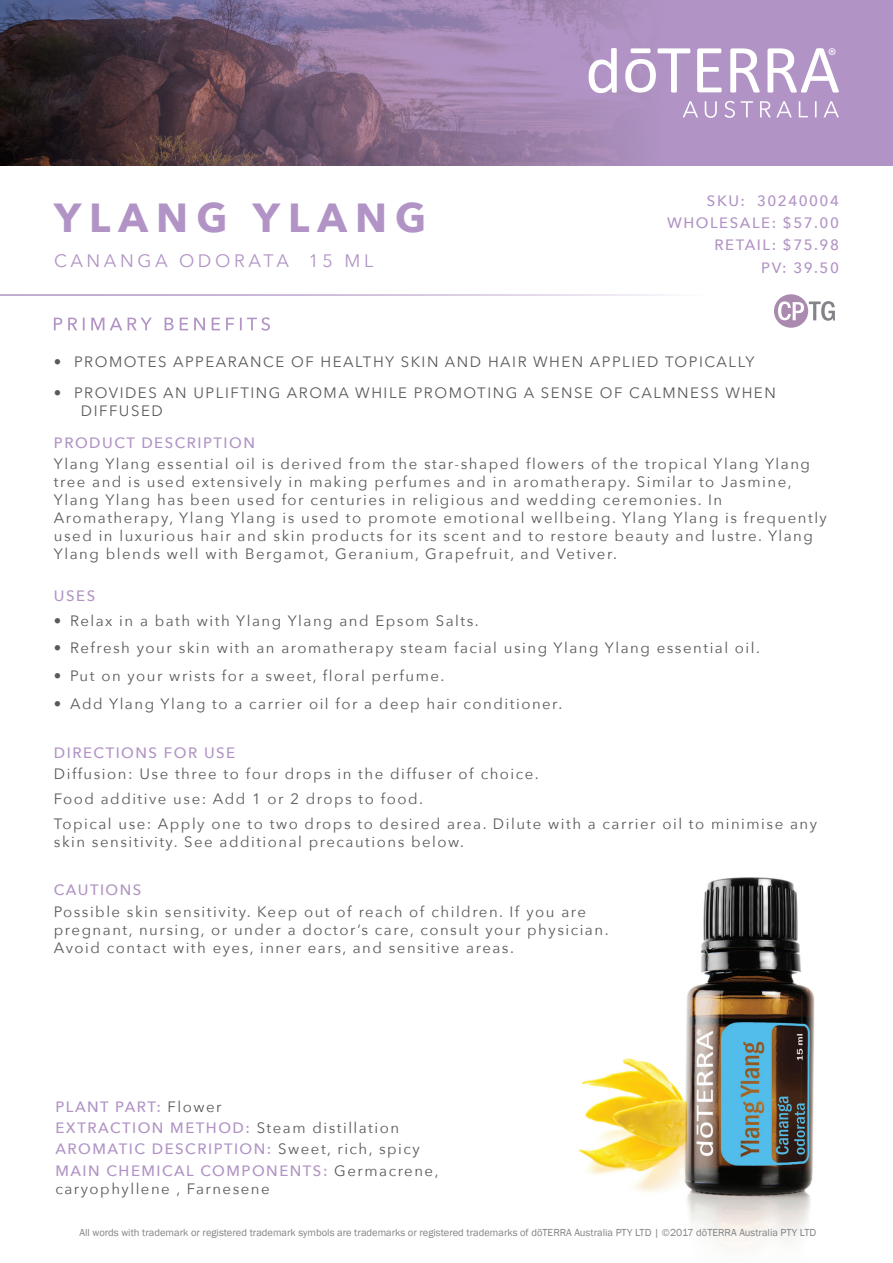
<style>
.page{position:relative;width:893px;height:1263px;background:#fff}
.page>*{position:absolute;margin:0;border:0;box-sizing:border-box;transform-origin:0 0}
.t1{font:700 40.5px "Avenir Next";letter-spacing:.2em;color:#b194c5}
.t2{font:18px "Avenir Next";letter-spacing:.2em;color:#b194c5}
.Body{font:15px/18px "Avenir Next";letter-spacing:.1em;color:#5a5a5d}
.Directions_Bold_Attr{font:15px/18px "Avenir Next";letter-spacing:.1em;color:#5a5a5d}
.Oil_Attribute_Panel{font:500 15px "Avenir Next";letter-spacing:.1em;color:#b194c5}
.Oil_Attribute_Panel-2{font:15px/18px "Avenir Next";letter-spacing:.1em;color:#5a5a5d}
.Tag_details{font:500 15px "Avenir Next";letter-spacing:.1em;color:#b194c5}
.Purple_Headers{font:500 15px "Avenir Next";letter-spacing:.1em;color:#b194c5}
.t3{font:10.5px "Franklin Gothic";color:#808285}
.s1{font-weight:400;color:#5a5a5d}
.s2{font-weight:500;color:#b194c5}
</style>
<div class="page">
<img style="left:579px;top:1058px;width:102px;height:134px">
<svg style="left:0;top:0;width:893px;height:166px;background:#836c8b"></svg>
<svg style="left:730px;top:48px;width:30px;height:45px"></svg>
<svg style="left:697px;top:48px;width:25px;height:44px"></svg>
<svg style="left:589px;top:48px;width:28px;height:45px"></svg>
<svg style="left:767px;top:48px;width:72px;height:45px"></svg>
<svg style="left:625px;top:48px;width:65px;height:45px"></svg>
<svg style="left:683px;top:101px;width:156px;height:17px;background:#bfa7cf"></svg>
<hr style="left:0;top:294px;width:839px;height:2px;background:#b194c5">
<svg style="left:54px;top:317px;width:216px;height:14px"></svg>
<svg style="left:774px;top:294px;width:61px;height:34px"></svg>
<img style="left:681px;top:877px;width:134px;height:366px">
<p class="t1" style="left:54px;top:183px;width:374px">YLANG YLANG</p>
<p class="t2" style="left:54px;top:245px;width:321px">CANANGA ODORATA 15 ML</p>
<p class="Tag_details" style="left:707px;top:188px;width:133px">SKU: 30240004</p>
<p class="Tag_details" style="left:667px;top:210px;width:173px">WHOLESALE: $57.00</p>
<p class="Tag_details" style="left:714px;top:232px;width:126px">RETAIL: $75.98</p>
<p class="Tag_details" style="left:761px;top:255px;width:79px">PV: 39.50</p>
<p class="Body" style="left:54px;top:352px;width:702px">• PROMOTES APPEARANCE OF HEALTHY SKIN AND HAIR WHEN APPLIED TOPICALLY</p>
<p class="Body" style="left:81px;top:383px;width:696px;text-indent:-27px">• PROVIDES AN UPLIFTING AROMA WHILE PROMOTING A SENSE OF CALMNESS WHEN<br>DIFFUSED</p>
<p class="Purple_Headers" style="left:54px;top:430px;width:203px">PRODUCT DESCRIPTION</p>
<p class="Body" style="left:54px;top:454px;width:774px">Ylang Ylang essential oil is derived from the star-shaped flowers of the tropical Ylang Ylang tree and is used extensively in making perfumes and in aromatherapy. Similar to Jasmine, Ylang Ylang has been used for centuries in religious and wedding ceremonies. In Aromatherapy, Ylang Ylang is used to promote emotional wellbeing. Ylang Ylang is frequently used in luxurious hair and skin products for its scent and to restore beauty and lustre. Ylang Ylang blends well with Bergamot, Geranium, Grapefruit, and Vetiver.</p>
<p class="Purple_Headers" style="left:54px;top:583px;width:43px">USES</p>
<p class="Body" style="left:54px;top:611px;width:426px">• Relax in a bath with Ylang Ylang and Epsom Salts.</p>
<p class="Body" style="left:54px;top:639px;width:708px">• Refresh your skin with an aromatherapy steam facial using Ylang Ylang essential oil.</p>
<p class="Body" style="left:54px;top:666px;width:392px">• Put on your wrists for a sweet, floral perfume.</p>
<p class="Body" style="left:54px;top:694px;width:510px">• Add Ylang Ylang to a carrier oil for a deep hair conditioner.</p>
<p class="Purple_Headers" style="left:54px;top:740px;width:183px">DIRECTIONS FOR USE</p>
<p class="Directions_Bold_Attr" style="left:54px;top:764px;width:486px">Diffusion: Use three to four drops in the diffuser of choice.</p>
<p class="Directions_Bold_Attr" style="left:54px;top:789px;width:371px">Food additive use: Add 1 or 2 drops to food.</p>
<p class="Directions_Bold_Attr" style="left:54px;top:814px;width:765px">Topical use: Apply one to two drops to desired area. Dilute with a carrier oil to minimise any skin sensitivity. See additional precautions below.</p>
<p class="Purple_Headers" style="left:54px;top:877px;width:89px">CAUTIONS</p>
<p class="Body" style="left:54px;top:902px;width:556px">Possible skin sensitivity. Keep out of reach of children. If you are pregnant, nursing, or under a doctor’s care, consult your physician.<br>Avoid contact with eyes, inner ears, and sensitive areas.</p>
<p class="Oil_Attribute_Panel" style="left:55px;top:1094px;width:168px">PLANT PART: <span class="s1">Flower</span></p>
<p class="Oil_Attribute_Panel" style="left:55px;top:1115px;width:345px">EXTRACTION METHOD: <span class="s1">Steam distillation</span></p>
<p class="Oil_Attribute_Panel" style="left:55px;top:1136px;width:366px">AROMATIC DESCRIPTION: <span class="s1">Sweet, rich, spicy</span></p>
<p class="Oil_Attribute_Panel-2" style="left:55px;top:1161px;width:385px"><span class="s2">MAIN CHEMICAL COMPONENTS:</span> Germacrene, caryophyllene , Farnesene</p>
<p class="t3" style="left:80px;top:1226px;width:738px">All words with trademark or registered trademark symbols are trademarks or registered trademarks of dōTERRA Australia PTY LTD | ©2017 dōTERRA Australia PTY LTD</p>
</div>
